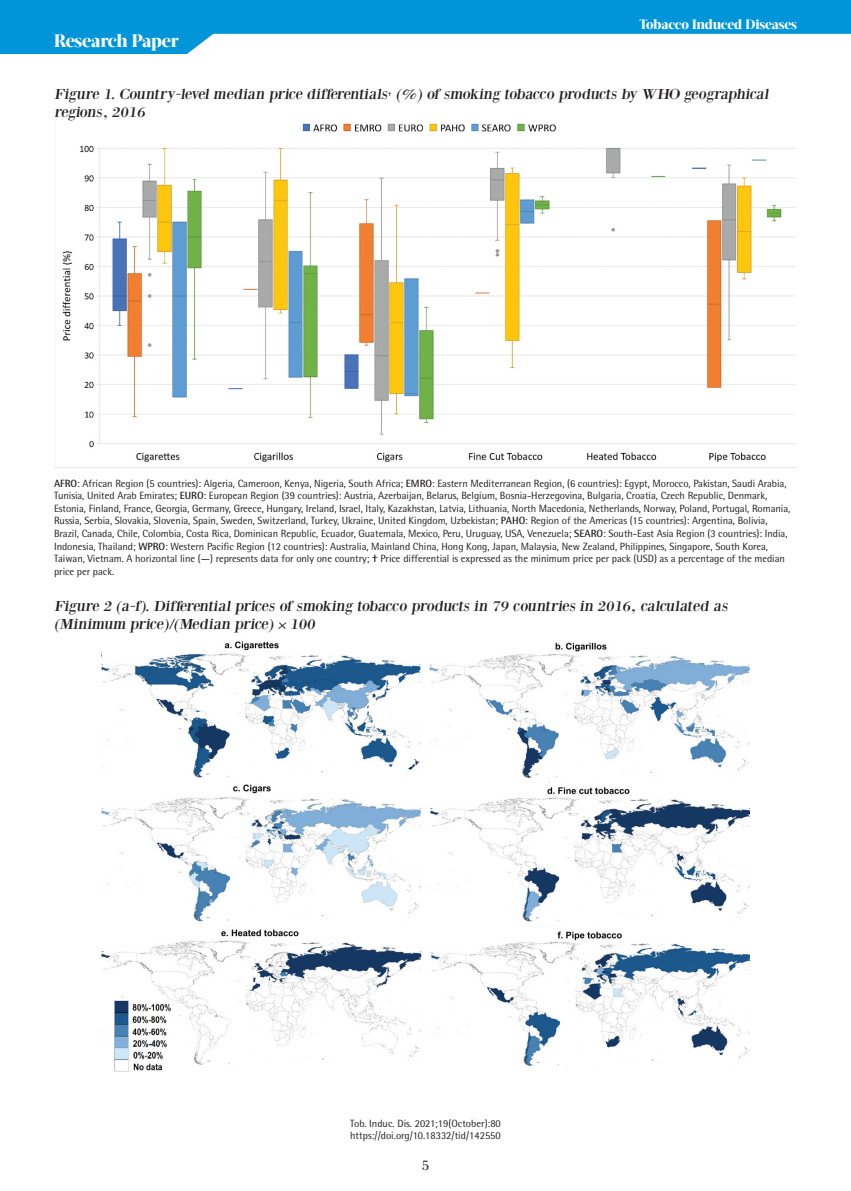
<style>
.page{position:relative;width:851px;height:1191px;background:#fff}
.page>*{position:absolute;margin:0;border:0;box-sizing:border-box;transform-origin:0 0}
.t1{font:800 18px "Acta Display W04";letter-spacing:-.01em;color:#fff}
.t2{font:15px/18px "Bodoni XT";letter-spacing:-.04em;color:#231f20;scale:1.1 1}
.t3{font:15px "PF Bodoni Text";color:#231f20}
.t4{font:800 13.5px "Acta Display W04";letter-spacing:-.01em;color:#fff}
.t5{font:10.5px/12.6px "Rotis Semi Sans Hel";letter-spacing:-.005em;color:#231f20}
.t6{font:700 6.15px "Rotis Semi Sans Hel";color:#231f20}
.s1{font-weight:700}
</style>
<div class="page">
<svg style="left:0;top:0;width:850px;height:54px;fill:#0095d9"></svg>
<img style="left:55px;top:123px;width:741px;height:345px">
<img style="left:101px;top:641px;width:648px;height:430px">
<h1 class="t1" style="left:54px;top:30px;width:126px">Research Paper</h1>
<p class="t4" style="left:639px;top:17px;width:159px">Tobacco Induced Diseases</p>
<h2 class="t2" style="left:54px;top:85px;width:653px">Figure 1. Country-level median price differentials (%) of smoking tobacco products by WHO geographical</h2>
<p class="t6" style="left:388px;top:90px;width:5px">†</p>
<h2 class="t2" style="left:54px;top:103px;width:86px">regions, 2016</h2>
<p class="t5" style="left:54px;top:476px;width:737px"><span class="s1">AFRO</span>: African Region (5 countries): Algeria, Cameroon, Kenya, Nigeria, South Africa; <span class="s1">EMRO</span>: Eastern Mediterranean Region, (6 countries): Egypt, Morocco, Pakistan, Saudi Arabia, Tunisia, United Arab Emirates; <span class="s1">EURO</span>: European Region (39 countries): Austria, Azerbaijan, Belarus, Belgium, Bosnia-Herzegovina, Bulgaria, Croatia, Czech Republic, Denmark, Estonia, Finland, France, Georgia, Germany, Greece, Hungary, Ireland, Israel, Italy, Kazakhstan, Latvia, Lithuania, North Macedonia, Netherlands, Norway, Poland, Portugal, Romania, Russia, Serbia, Slovakia, Slovenia, Spain, Sweden, Switzerland, Turkey, Ukraine, United Kingdom, Uzbekistan; <span class="s1">PAHO</span>: Region of the Americas (15 countries): Argentina, Bolivia, Brazil, Canada, Chile, Colombia, Costa Rica, Dominican Republic, Ecuador, Guatemala, Mexico, Peru, Uruguay, USA, Venezuela; <span class="s1">SEARO</span>: South-East Asia Region (3 countries): India, Indonesia, Thailand; <span class="s1">WPRO</span>: Western Pacific Region (12 countries): Australia, Mainland China, Hong Kong, Japan, Malaysia, New Zealand, Philippines, Singapore, South Korea, Taiwan, Vietnam. A horizontal line (---) represents data for only one country; <span class="s1">†</span> Price differential is expressed as the minimum price per pack (USD) as a percentage of the median price per pack.</p>
<h2 class="t2" style="left:54px;top:596px;width:616px">Figure 2 (a-f). Differential prices of smoking tobacco products in 79 countries in 2016, calculated as (Minimum price)/(Median price) × 100</h2>
<p class="t5" style="left:350px;top:1116px;width:152px">Tob. Induc. Dis. 2021;19(October):80 https://doi.org/10.18332/tid/142550</p>
<h2 class="t3" style="left:421px;top:1156px;width:9px">5</h2>
</div>
